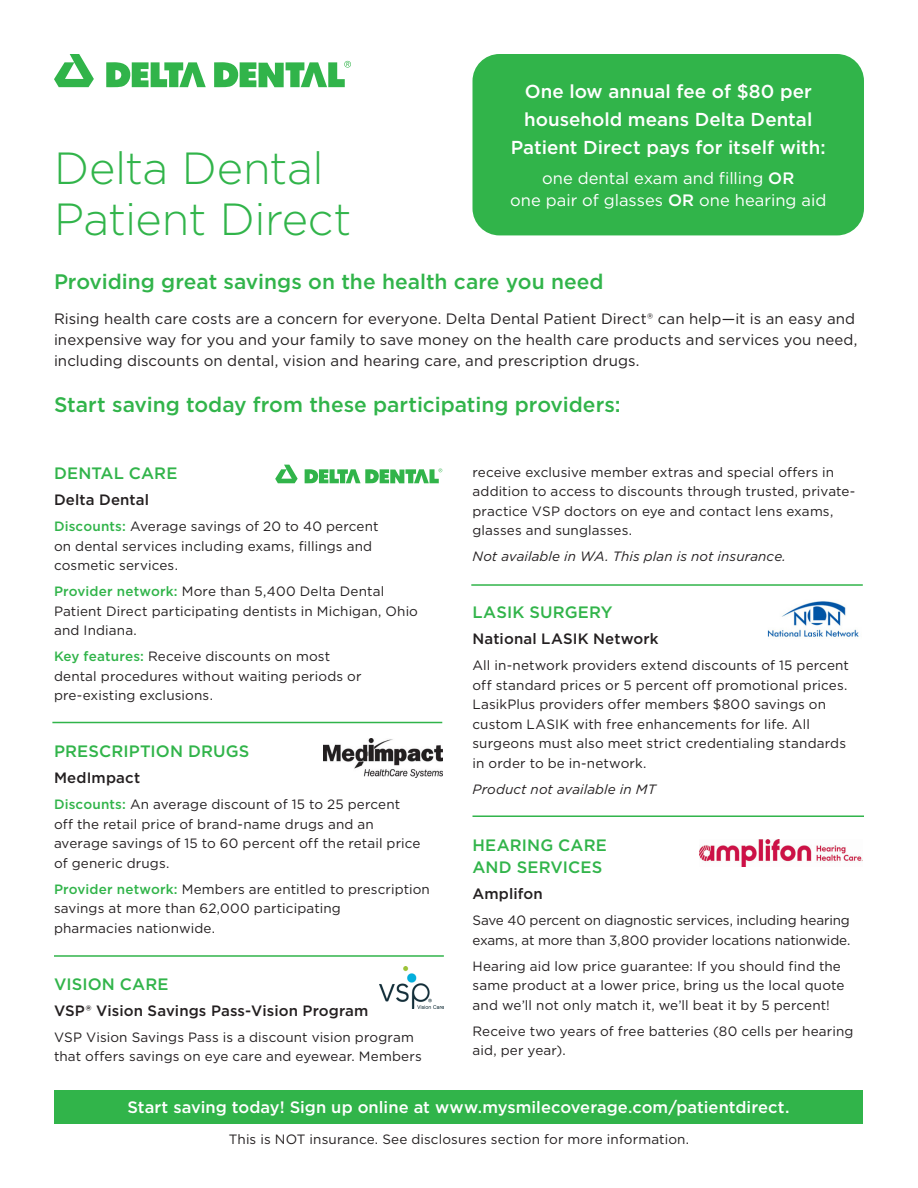
<style>
.page{position:relative;width:918px;height:1188px;background:#fff}
.page>*{position:absolute;margin:0;border:0;box-sizing:border-box;transform-origin:0 0}
.HEADLINE{font:300 45px/51px "Gotham";letter-spacing:-.015em;color:#31b44a}
.SUBHEAD{font:500 21px "Gotham";color:#31b44a}
.t1{font:500 18.75px/27.8px "Gotham";color:#fff;text-align:center}
.t2{font:500 16.5px/22.5px "Gotham";letter-spacing:.01em;color:#31b44a}
.t3{font:500 16.5px "Gotham";letter-spacing:.005em;color:#fff}
.t4{font:16.5px "Gotham";color:#fff}
.BODY{font:15px/21px "Gotham";letter-spacing:.005em;color:#231f20}
.t5{font:500 15px "Gotham";letter-spacing:.01em;color:#231f20}
.t6{font:13.5px/19.5px "Gotham";letter-spacing:.01em;color:#231f20}
.t7{font:13.5px/19.5px "Gotham";letter-spacing:-.01em;color:#231f20}
.t8{font:italic 13.5px "Gotham";letter-spacing:.005em;color:#231f20}
.s1{font-weight:500}
.s2{font-weight:500;color:#31b44a}
</style>
<div class="page">
<svg style="left:54px;top:54px;width:40px;height:33px"></svg>
<svg style="left:106px;top:62px;width:100px;height:26px"></svg>
<svg style="left:214px;top:61px;width:137px;height:27px"></svg>
<div style="left:54px;top:1090px;width:809px;height:33px;background:#31b44a"></div>
<div style="left:472px;top:54px;width:392px;height:181px;background:#31b44a;border-radius:27px"></div>
<svg style="left:275px;top:465px;width:23px;height:18px"></svg>
<svg style="left:305px;top:469px;width:137px;height:15px"></svg>
<hr style="left:52px;top:722px;width:390px;height:1px;background:#31b44a">
<hr style="left:54px;top:955px;width:390px;height:2px;background:#31b44a">
<hr style="left:471px;top:584px;width:392px;height:2px;background:#31b44a">
<hr style="left:472px;top:815px;width:392px;height:2px;background:#31b44a">
<img style="left:324px;top:738px;width:118px;height:40px">
<img style="left:379px;top:967px;width:64px;height:42px">
<img style="left:700px;top:840px;width:163px;height:27px">
<img style="left:767px;top:601px;width:92px;height:36px">
<p class="t1" style="left:511px;top:77px;width:316px">One low annual fee of $80 per household means Delta Dental<br>Patient Direct pays for itself with:</p>
<p class="t4" style="left:542px;top:167px;width:254px">one dental exam and filling <span class="s1">OR</span></p>
<p class="t4" style="left:510px;top:190px;width:318px">one pair of glasses <span class="s1">OR</span> one hearing aid</p>
<p class="HEADLINE" style="left:54px;top:142px;width:299px">Delta Dental<br>Patient Direct</p>
<p class="SUBHEAD" style="left:54px;top:268px;width:551px">Providing great savings on the health care you need</p>
<p class="BODY" style="left:54px;top:308px;width:805px">Rising health care costs are a concern for everyone. Delta Dental Patient Direct® can help—it is an easy and inexpensive way for you and your family to save money on the health care products and services you need, including discounts on dental, vision and hearing care, and prescription drugs.</p>
<p class="SUBHEAD" style="left:54px;top:391px;width:568px">Start saving today from these participating providers:</p>
<p class="t2" style="left:54px;top:462px;width:125px">DENTAL CARE</p>
<p class="t5" style="left:54px;top:490px;width:97px">Delta Dental</p>
<p class="t6" style="left:54px;top:516px;width:326px"><span class="s2">Discounts:</span> Average savings of 20 to 40 percent on dental services including exams, fillings and cosmetic services.</p>
<p class="t6" style="left:54px;top:581px;width:366px"><span class="s2">Provider network:</span> More than 5,400 Delta Dental<br>Patient Direct participating dentists in Michigan, Ohio and Indiana.</p>
<p class="t6" style="left:54px;top:646px;width:309px"><span class="s2">Key features:</span> Receive discounts on most dental procedures without waiting periods or pre-existing exclusions.</p>
<p class="t2" style="left:54px;top:740px;width:197px">PRESCRIPTION DRUGS</p>
<p class="t5" style="left:54px;top:768px;width:88px">MedImpact</p>
<p class="t6" style="left:54px;top:794px;width:368px"><span class="s2">Discounts:</span> An average discount of 15 to 25 percent off the retail price of brand-name drugs and an average savings of 15 to 60 percent off the retail price of generic drugs.</p>
<p class="t6" style="left:54px;top:879px;width:377px"><span class="s2">Provider network:</span> Members are entitled to prescription savings at more than 62,000 participating<br>pharmacies nationwide.</p>
<p class="t2" style="left:54px;top:972px;width:116px">VISION CARE</p>
<p class="t5" style="left:54px;top:1000px;width:316px">VSP® Vision Savings Pass-Vision Program</p>
<p class="t6" style="left:54px;top:1027px;width:369px">VSP Vision Savings Pass is a discount vision program that offers savings on eye care and eyewear. Members</p>
<p class="t6" style="left:472px;top:462px;width:384px">receive exclusive member extras and special offers in addition to access to discounts through trusted, private&shy;practice VSP doctors on eye and contact lens exams, glasses and sunglasses.</p>
<p class="t8" style="left:472px;top:548px;width:315px">Not available in WA. This plan is not insurance.</p>
<p class="t2" style="left:472px;top:601px;width:142px">LASIK SURGERY</p>
<p class="t5" style="left:472px;top:629px;width:187px">National LASIK Network</p>
<p class="t6" style="left:472px;top:655px;width:378px">All in-network providers extend discounts of 15 percent off standard prices or 5 percent off promotional prices.<br>LasikPlus providers offer members $800 savings on custom LASIK with free enhancements for life. All surgeons must also meet strict credentialing standards in order to be in-network.</p>
<p class="t8" style="left:472px;top:780px;width:185px">Product not available in MT</p>
<p class="t2" style="left:472px;top:833px;width:136px">HEARING CARE<br>AND SERVICES</p>
<p class="t5" style="left:472px;top:884px;width:72px">Amplifon</p>
<p class="t7" style="left:472px;top:910px;width:379px">Save 40 percent on diagnostic services, including hearing exams, at more than 3,800 provider locations nationwide.</p>
<p class="t6" style="left:472px;top:956px;width:373px">Hearing aid low price guarantee: If you should find the same product at a lower price, bring us the local quote and we’ll not only match it, we’ll beat it by 5 percent!</p>
<p class="t6" style="left:472px;top:1021px;width:383px">Receive two years of free batteries (80 cells per hearing aid, per year).</p>
<p class="t3" style="left:127px;top:1097px;width:664px">Start saving today! Sign up online at www.mysmilecoverage.com/patientdirect.</p>
<p class="t6" style="left:229px;top:1129px;width:462px">This is NOT insurance. See disclosures section for more information.</p>
</div>
